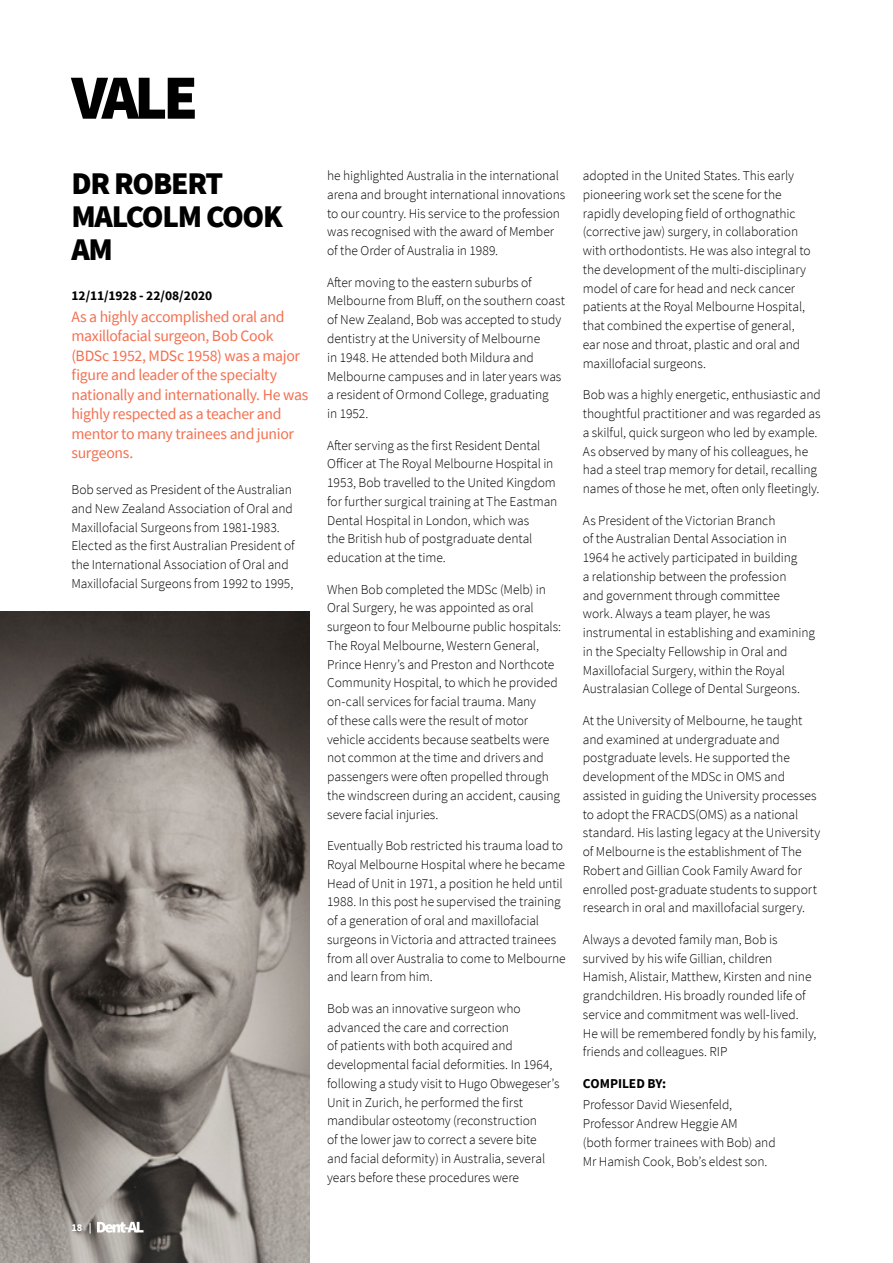
<style>
.page{position:relative;width:893px;height:1263px;background:#fff}
.page>*{position:absolute;margin:0;border:0;box-sizing:border-box;transform-origin:0 0}
.CHIRON_-_Section_Hea{font:900 63px "Source Sans Pro";color:#000}
.CHIRON_-_Heading_1{font:900 31.5px/33px "Source Sans Pro";letter-spacing:-.04em;color:#000}
.CHIRON_-_Intro{font:15.75px/19.5px "Source Sans Pro";letter-spacing:-.02em;color:#f37051}
.CHIRON_-_Body_Copy{font:300 13.5px/18.8px "Source Sans Pro";letter-spacing:-.005em;color:#000}
.CHIRON_-_Heading_3{font:700 13.5px "Source Sans Pro";color:#000}
.t1{font:700 10.5px "Source Sans Pro";color:#fff}
</style>
<div class="page">
<img style="left:0;top:612px;width:309px;height:651px">
<svg style="left:97px;top:1222px;width:47px;height:11px"></svg>
<p class="CHIRON_-_Section_Hea" style="left:71px;top:54px;width:128px">VALE</p>
<p class="CHIRON_-_Heading_1" style="left:71px;top:166px;width:213px">DR ROBERT<br>MALCOLM COOK<br>AM</p>
<p class="CHIRON_-_Heading_3" style="left:71px;top:287px;width:142px">12/11/1928 - 22/08/2020</p>
<p class="CHIRON_-_Intro" style="left:71px;top:307px;width:238px">As a highly accomplished oral and maxillofacial surgeon, Bob Cook (BDSc 1952, MDSc 1958) was a major figure and leader of the specialty nationally and internationally. He was highly respected as a teacher and mentor to many trainees and junior surgeons.</p>
<p class="CHIRON_-_Body_Copy" style="left:71px;top:480px;width:225px">Bob served as President of the Australian and New Zealand Association of Oral and Maxillofacial Surgeons from 1981-1983.<br>Elected as the first Australian President of the International Association of Oral and Maxillofacial Surgeons from 1992 to 1995,</p>
<p class="t1" style="left:71px;top:1220px;width:22px">18 |</p>
<p class="CHIRON_-_Body_Copy" style="left:327px;top:166px;width:240px">he highlighted Australia in the international arena and brought international innovations to our country. His service to the profession was recognised with the award of Member of the Order of Australia in 1989.</p>
<p class="CHIRON_-_Body_Copy" style="left:327px;top:273px;width:239px">After moving to the eastern suburbs of Melbourne from Bluff, on the southern coast of New Zealand, Bob was accepted to study dentistry at the University of Melbourne<br>in 1948. He attended both Mildura and Melbourne campuses and in later years was a resident of Ormond College, graduating<br>in 1952.</p>
<p class="CHIRON_-_Body_Copy" style="left:327px;top:436px;width:232px">After serving as the first Resident Dental Officer at The Royal Melbourne Hospital in 1953, Bob travelled to the United Kingdom for further surgical training at The Eastman Dental Hospital in London, which was<br>the British hub of postgraduate dental education at the time.</p>
<p class="CHIRON_-_Body_Copy" style="left:327px;top:580px;width:236px">When Bob completed the MDSc (Melb) in Oral Surgery, he was appointed as oral surgeon to four Melbourne public hospitals:<br>The Royal Melbourne, Western General, Prince Henry’s and Preston and Northcote Community Hospital, to which he provided on-call services for facial trauma. Many<br>of these calls were the result of motor vehicle accidents because seatbelts were not common at the time and drivers and passengers were often propelled through the windscreen during an accident, causing severe facial injuries.</p>
<p class="CHIRON_-_Body_Copy" style="left:327px;top:836px;width:240px">Eventually Bob restricted his trauma load to Royal Melbourne Hospital where he became Head of Unit in 1971, a position he held until 1988. In this post he supervised the training of a generation of oral and maxillofacial surgeons in Victoria and attracted trainees from all over Australia to come to Melbourne and learn from him.</p>
<p class="CHIRON_-_Body_Copy" style="left:327px;top:999px;width:234px">Bob was an innovative surgeon who advanced the care and correction<br>of patients with both acquired and developmental facial deformities. In 1964, following a study visit to Hugo Obwegeser’s Unit in Zurich, he performed the first mandibular osteotomy (reconstruction<br>of the lower jaw to correct a severe bite and facial deformity) in Australia, several years before these procedures were</p>
<p class="CHIRON_-_Body_Copy" style="left:583px;top:166px;width:229px">adopted in the United States. This early pioneering work set the scene for the rapidly developing field of orthognathic (corrective jaw) surgery, in collaboration with orthodontists. He was also integral to the development of the multi-disciplinary model of care for head and neck cancer patients at the Royal Melbourne Hospital, that combined the expertise of general, ear nose and throat, plastic and oral and maxillofacial surgeons.</p>
<p class="CHIRON_-_Body_Copy" style="left:583px;top:385px;width:239px">Bob was a highly energetic, enthusiastic and thoughtful practitioner and was regarded as a skilful, quick surgeon who led by example.<br>As observed by many of his colleagues, he had a steel trap memory for detail, recalling names of those he met, often only fleetingly.</p>
<p class="CHIRON_-_Body_Copy" style="left:583px;top:511px;width:234px">As President of the Victorian Branch<br>of the Australian Dental Association in 1964 he actively participated in building<br>a relationship between the profession<br>and government through committee<br>work. Always a team player, he was instrumental in establishing and examining in the Specialty Fellowship in Oral and Maxillofacial Surgery, within the Royal Australasian College of Dental Surgeons.</p>
<p class="CHIRON_-_Body_Copy" style="left:583px;top:711px;width:239px">At the University of Melbourne, he taught and examined at undergraduate and postgraduate levels. He supported the development of the MDSc in OMS and assisted in guiding the University processes to adopt the FRACDS(OMS) as a national standard. His lasting legacy at the University of Melbourne is the establishment of The Robert and Gillian Cook Family Award for enrolled post-graduate students to support research in oral and maxillofacial surgery.</p>
<p class="CHIRON_-_Body_Copy" style="left:583px;top:930px;width:235px">Always a devoted family man, Bob is survived by his wife Gillian, children Hamish, Alistair, Matthew, Kirsten and nine grandchildren. His broadly rounded life of service and commitment was well-lived.<br>He will be remembered fondly by his family, friends and colleagues. RIP</p>
<p class="CHIRON_-_Heading_3" style="left:583px;top:1075px;width:85px">COMPILED BY:</p>
<p class="CHIRON_-_Body_Copy" style="left:583px;top:1095px;width:194px">Professor David Wiesenfeld,<br>Professor Andrew Heggie AM<br>(both former trainees with Bob) and<br>Mr Hamish Cook, Bob’s eldest son.</p>
</div>
